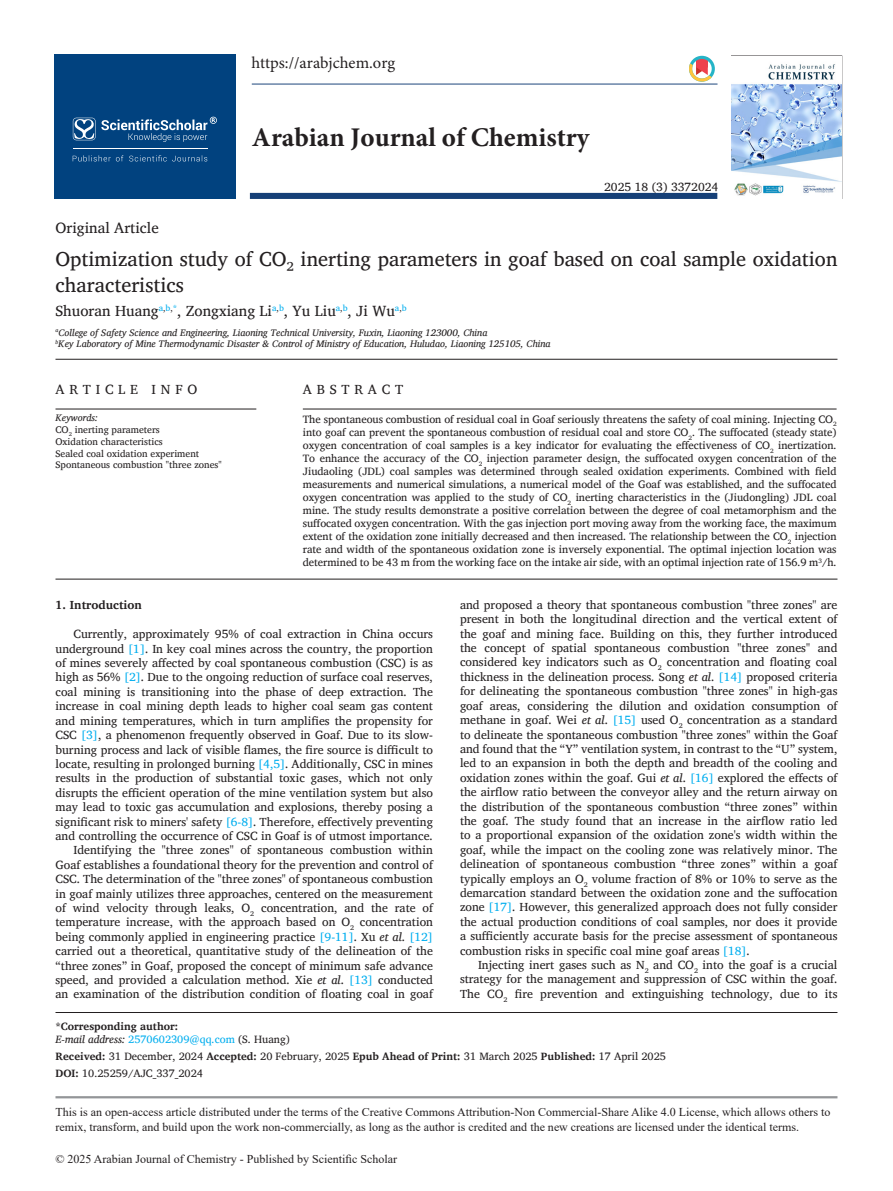
<style>
.page{position:relative;width:893px;height:1191px;background:#fff}
.page>*{position:absolute;margin:0;border:0;box-sizing:border-box;transform-origin:0 0}
.t1{font:700 27px "Minion Pro";color:#231f20}
.title-text{font:20.25px/25.8px "Charis SIL";color:#231f20}
.t2{font:16.5px "Minion Pro";color:#231f20}
.aut-grp{font:15px "Charis SIL";color:#231f20}
.suptit{font:15px "Charis SIL";color:#231f20}
.keyword-title{font:13.5px "Charis SIL";letter-spacing:.355em;color:#231f20}
.abs_title{font:13.5px "Charis SIL";letter-spacing:.355em;color:#231f20}
.para{font:12px/14.4px "Charis SIL";color:#231f20;text-align:justify}
.para_firstDropCaps{font:12px/14.4px "Charis SIL";color:#231f20;text-align:justify}
.t3{font:12px/14.4px "Times New Roman";color:#231f20}
.para-con{font:12px "Charis SIL";color:#231f20}
.Head-A{font:700 12px "Charis SIL";color:#231f20}
.abs_para_first_last{font:10.8px/13px "Charis SIL";letter-spacing:-.005em;color:#231f20;text-align:justify}
.received_date{font:10.8px "Charis SIL";color:#231f20}
.cores-author{font:700 10.8px/13px "Charis SIL";color:#231f20}
.doi_para{font:10.8px "Charis SIL";color:#231f20}
.aut-aff_first_last{font:italic 9.75px "Charis SIL";color:#231f20}
.keywords_para{font:9.75px "Charis SIL";color:#231f20}
.keywords_para-2{font:italic 9.75px "Charis SIL";color:#231f20}
.s1{color:#00aeef}
.s2{font-style:italic}
.s3{font-weight:400;font-style:italic}
.s4{font-weight:400;color:#00aeef}
.s5{font-weight:400}
.s6{font-weight:700}
</style>
<div class="page">
<hr style="left:56px;top:1096px;width:781px;height:2px;background:#939598">
<hr style="left:252px;top:84px;width:465px;height:1px;background:#164077">
<div style="left:250px;top:193px;width:467px;height:6px;background:#164077"></div>
<div style="left:54px;top:55px;width:182px;height:144px;background:#01427f"></div>
<svg style="left:73px;top:155px;width:134px;height:6px"></svg>
<svg style="left:73px;top:117px;width:144px;height:25px"></svg>
<hr style="left:73px;top:148px;width:134px;height:1px;background:#fff">
<svg style="left:689px;top:56px;width:26px;height:26px"></svg>
<img style="left:732px;top:64px;width:109px;height:132px">
<hr style="left:56px;top:408px;width:200px;height:1px;background:#231f20">
<hr style="left:56px;top:359px;width:781px;height:1px;background:#231f20">
<hr style="left:56px;top:579px;width:781px;height:1px;background:#231f20">
<hr style="left:303px;top:408px;width:534px;height:1px;background:#231f20">
<hr style="left:56px;top:1012px;width:781px;height:1px;background:#231f20">
<h3 class="t2" style="left:251px;top:52px;width:145px">https://arabjchem.org</h3>
<h1 class="t1" style="left:252px;top:118px;width:339px">Arabian Journal of Chemistry</h1>
<p class="para-con" style="left:604px;top:180px;width:116px">2025 18 (3) 3372024</p>
<p class="suptit" style="left:56px;top:219px;width:105px">Original Article</p>
<p class="title-text" style="left:56px;top:246px;width:783px">Optimization study of CO₂ inerting parameters in goaf based on coal sample oxidation characteristics</p>
<p class="aut-grp" style="left:56px;top:302px;width:353px">Shuoran Huang<sup>a</sup><sup>,</sup><sup>b</sup><sup>,</sup><sup>*</sup>, Zongxiang Li<sup>a</sup><sup>,</sup><sup>b</sup>, Yu Liu<sup>a</sup><sup>,</sup><sup>b</sup>, Ji Wu<sup>a</sup><sup>,</sup><sup>b</sup></p>
<p class="aut-aff_first_last" style="left:56px;top:326px;width:433px"><sup>a</sup>College of Safety Science and Engineering, Liaoning Technical University, Fuxin, Liaoning 123000, China</p>
<p class="aut-aff_first_last" style="left:56px;top:338px;width:497px"><sup>b</sup>Key Laboratory of Mine Thermodynamic Disaster &amp; Control of Ministry of Education, Huludao, Liaoning 125105, China</p>
<p class="keyword-title" style="left:56px;top:381px;width:143px">ARTICLE INFO</p>
<p class="keywords_para-2" style="left:56px;top:412px;width:44px">Keywords:</p>
<p class="keywords_para" style="left:56px;top:424px;width:106px">CO<sub>2</sub> inerting parameters</p>
<p class="keywords_para" style="left:56px;top:436px;width:109px">Oxidation characteristics</p>
<p class="keywords_para" style="left:56px;top:447px;width:145px">Sealed coal oxidation experiment</p>
<p class="keywords_para" style="left:56px;top:459px;width:168px">Spontaneous combustion "three zones"</p>
<p class="abs_title" style="left:303px;top:381px;width:102px">ABSTRACT</p>
<p class="abs_para_first_last" style="left:303px;top:412px;width:535px">The spontaneous combustion of residual coal in Goaf seriously threatens the safety of coal mining. Injecting CO<sub>2 </sub>into goaf can prevent the spontaneous combustion of residual coal and store CO<sub>2</sub>. The suffocated (steady state) oxygen concentration of coal samples is a key indicator for evaluating the effectiveness of CO<sub>2</sub> inertization.<br>To enhance the accuracy of the CO<sub>2</sub> injection parameter design, the suffocated oxygen concentration of the Jiudaoling (JDL) coal samples was determined through sealed oxidation experiments. Combined with field measurements and numerical simulations, a numerical model of the Goaf was established, and the suffocated oxygen concentration was applied to the study of CO<sub>2</sub> inerting characteristics in the (Jiudongling) JDL coal mine. The study results demonstrate a positive correlation between the degree of coal metamorphism and the suffocated oxygen concentration. With the gas injection port moving away from the working face, the maximum extent of the oxidation zone initially decreased and then increased. The relationship between the CO<sub>2</sub> injection rate and width of the spontaneous oxidation zone is inversely exponential. The optimal injection location was determined to be 43 m from the working face on the intake air side, with an optimal injection rate of 156.9 m<sup>3</sup>/h.</p>
<p class="Head-A" style="left:56px;top:597px;width:88px">1. Introduction</p>
<p class="para_firstDropCaps" style="left:56px;top:627px;width:379px;text-indent:18px">Currently, approximately 95% of coal extraction in China occurs underground <span class="s1">[1]</span>. In key coal mines across the country, the proportion of mines severely affected by coal spontaneous combustion (CSC) is as high as 56% <span class="s1">[2]</span>. Due to the ongoing reduction of surface coal reserves, coal mining is transitioning into the phase of deep extraction. The increase in coal mining depth leads to higher coal seam gas content and mining temperatures, which in turn amplifies the propensity for CSC <span class="s1">[3]</span>, a phenomenon frequently observed in Goaf. Due to its slow&shy;burning process and lack of visible flames, the fire source is difficult to locate, resulting in prolonged burning <span class="s1">[4,5]</span>. Additionally, CSC in mines results in the production of substantial toxic gases, which not only disrupts the efficient operation of the mine ventilation system but also may lead to toxic gas accumulation and explosions, thereby posing a significant risk to miners' safety <span class="s1">[6-8]</span>. Therefore, effectively preventing and controlling the occurrence of CSC in Goaf is of utmost importance.</p>
<p class="para" style="left:56px;top:843px;width:379px;text-indent:18px">Identifying the "three zones" of spontaneous combustion within Goaf establishes a foundational theory for the prevention and control of CSC. The determination of the "three zones" of spontaneous combustion in goaf mainly utilizes three approaches, centered on the measurement of wind velocity through leaks, O<sub>2</sub> concentration, and the rate of temperature increase, with the approach based on O<sub>2</sub> concentration being commonly applied in engineering practice <span class="s1">[9-11]</span>. Xu <span class="s2">et al</span>. <span class="s1">[12] </span>carried out a theoretical, quantitative study of the delineation of the “three zones” in Goaf, proposed the concept of minimum safe advance speed, and provided a calculation method. Xie <span class="s2">et al</span>. <span class="s1">[13]</span> conducted an examination of the distribution condition of floating coal in goaf</p>
<p class="para" style="left:460px;top:597px;width:379px">and proposed a theory that spontaneous combustion "three zones" are present in both the longitudinal direction and the vertical extent of the goaf and mining face. Building on this, they further introduced the concept of spatial spontaneous combustion "three zones" and considered key indicators such as O<sub>2</sub> concentration and floating coal thickness in the delineation process. Song <span class="s2">et al</span>. <span class="s1">[14]</span> proposed criteria for delineating the spontaneous combustion "three zones" in high-gas goaf areas, considering the dilution and oxidation consumption of methane in goaf. Wei <span class="s2">et al</span>. <span class="s1">[15]</span> used O<sub>2</sub> concentration as a standard to delineate the spontaneous combustion "three zones" within the Goaf and found that the “Y” ventilation system, in contrast to the “U” system, led to an expansion in both the depth and breadth of the cooling and oxidation zones within the goaf. Gui <span class="s2">et al</span>. <span class="s1">[16]</span> explored the effects of the airflow ratio between the conveyor alley and the return airway on the distribution of the spontaneous combustion “three zones” within the goaf. The study found that an increase in the airflow ratio led to a proportional expansion of the oxidation zone's width within the goaf, while the impact on the cooling zone was relatively minor. The delineation of spontaneous combustion “three zones” within a goaf typically employs an O<sub>2</sub> volume fraction of 8% or 10% to serve as the demarcation standard between the oxidation zone and the suffocation zone <span class="s1">[17]</span>. However, this generalized approach does not fully consider the actual production conditions of coal samples, nor does it provide a sufficiently accurate basis for the precise assessment of spontaneous combustion risks in specific coal mine goaf areas <span class="s1">[18]</span>.</p>
<p class="para" style="left:460px;top:957px;width:379px;text-indent:18px">Injecting inert gases such as N<sub>2</sub> and CO<sub>2</sub> into the goaf is a crucial strategy for the management and suppression of CSC within the goaf.<br>The CO<sub>2</sub> fire prevention and extinguishing technology, due to its</p>
<p class="cores-author" style="left:56px;top:1020px;width:236px">*Corresponding author:<br><span class="s3">E-mail address:</span> <span class="s4">2570602309@qq.com</span> <span class="s5">(S. Huang)</span></p>
<p class="received_date" style="left:56px;top:1050px;width:612px"><span class="s6">Received:</span> 31 December, 2024 <span class="s6">Accepted:</span> 20 February, 2025 <span class="s6">Epub Ahead of Print:</span> 31 March 2025 <span class="s6">Published:</span> 17 April 2025</p>
<p class="doi_para" style="left:56px;top:1067px;width:149px"><span class="s6">DOI:</span> 10.25259/AJC_337_2024</p>
<p class="t3" style="left:56px;top:1104px;width:776px">This is an open-access article distributed under the terms of the Creative Commons Attribution-Non Commercial-Share Alike 4.0 License, which allows others to remix, transform, and build upon the work non-commercially, as long as the author is credited and the new creations are licensed under the identical terms.</p>
<p class="t3" style="left:56px;top:1151px;width:343px">© 2025 Arabian Journal of Chemistry - Published by Scientific Scholar</p>
</div>
